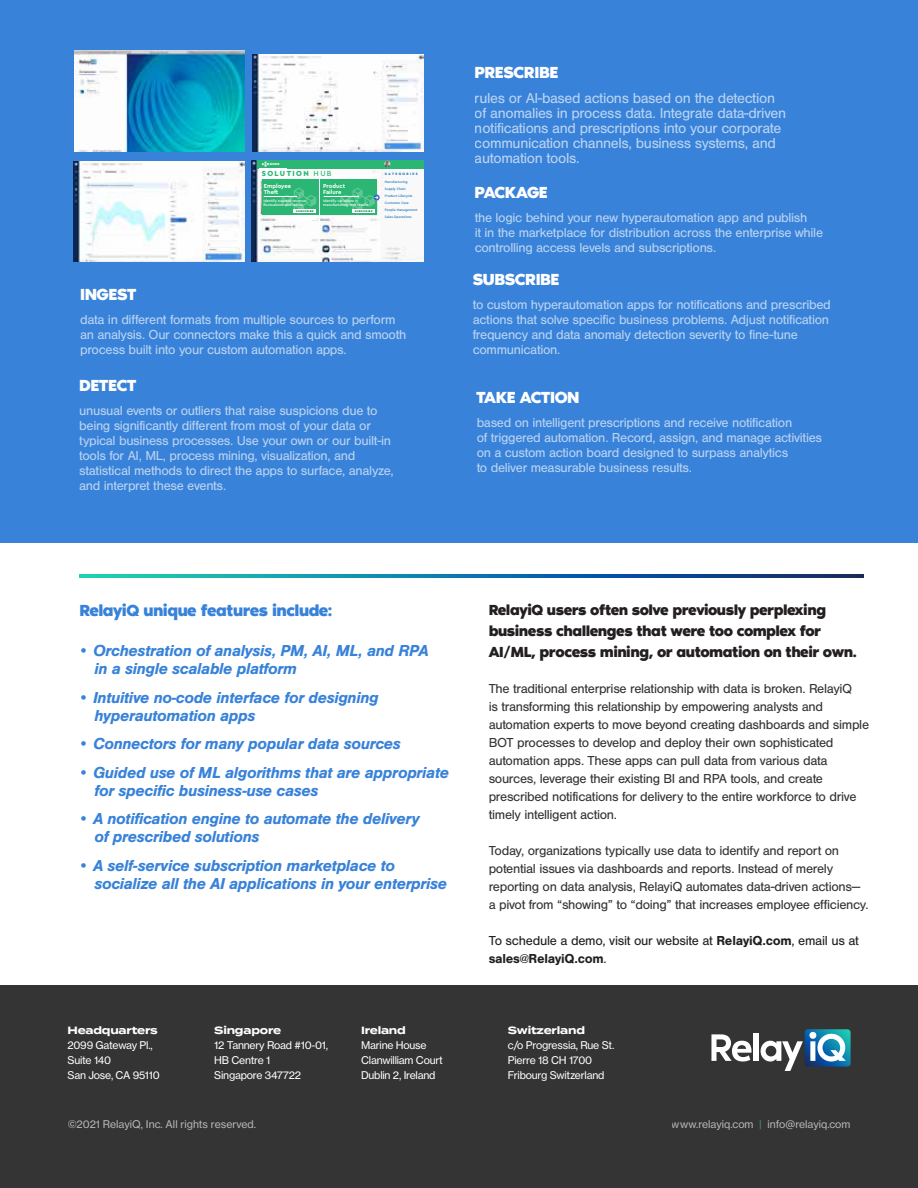
<style>
.page{position:relative;width:918px;height:1188px;background:#fff}
.page>*{position:absolute;margin:0;border:0;box-sizing:border-box;transform-origin:0 0}
.t1{font:italic 700 16.5px/18px "Nimbus San";letter-spacing:-.025em;color:#3882d9}
.t2{font:700 16.5px "Noir Pro";letter-spacing:-.035em;color:#fff}
.t3{font:700 16.5px "Noir Pro";letter-spacing:-.035em;color:#3882d9}
.t4{font:15px/15px "Nimbus San";letter-spacing:-.025em;color:#fff}
.t5{font:700 15px/21px "Noir Pro";letter-spacing:-.035em;color:#231f20}
.t6{font:13.5px/15px "Nimbus San";letter-spacing:-.025em;color:#fff}
.t7{font:13.5px/18px "Nimbus San";letter-spacing:-.025em;color:#343434}
.t8{font:13.5px/18px "Nimbus San";letter-spacing:-.02em;color:#231f20}
.t9{font:10.5px/15px "N Haas Grotesk TX Pro 55 Rg";letter-spacing:-.02em;color:#fff}
.t10{font:10.5px "N Haas Grotesk TX Pro 55 Rg";color:#fff}
.t11{font:700 10.5px "Termina";letter-spacing:-.02em;color:#fff}
.t12{font:900 7.65px "Cera Pro";letter-spacing:.18em;color:#2bb673}
.t13{font:700 6px/6.3px "Cera Pro";color:#fff}
.t14{font:500 3.75px/3.8px "Cera Pro";color:#fff}
.t15{font:900 3.75px "Cera Pro";color:#fff}
.t16{font:500 3.45px/7.2px "Cera Pro";color:#1c75bc}
.t17{font:900 3.45px "Cera Pro";letter-spacing:.4em;color:#1c75bc}
.t18{font:900 2.7px "Cera Pro";letter-spacing:.18em;color:#006838}
.s1{font-weight:500}
.s2{font-weight:700}
.s3{color:#4ac5b3}
</style>
<div class="page">
<div style="left:0;top:986px;width:918px;height:202px;background:#343434"></div>
<div style="left:0;top:0;width:918px;height:543px;background:#3882d9"></div>
<svg style="left:309px;top:575px;width:554px;height:2px"></svg>
<svg style="left:711px;top:1034px;width:41px;height:28px"></svg>
<div style="left:754px;top:1033px;width:5px;height:28px;background:#fff"></div>
<svg style="left:761px;top:1029px;width:90px;height:42px"></svg>
<img style="left:309px;top:54px;width:114px;height:98px">
<img style="left:309px;top:168px;width:115px;height:93px">
<div style="left:258px;top:160px;width:166px;height:8px;background:#2bb673"></div>
<div style="left:262px;top:179px;width:56px;height:36px;background:#2bb673"></div>
<div style="left:321px;top:179px;width:56px;height:36px;background:#2bb673"></div>
<svg style="left:309px;top:195px;width:7px;height:12px"></svg>
<hr style="left:324px;top:196px;width:35px;height:1px;background:#fff">
<svg style="left:340px;top:188px;width:40px;height:26px"></svg>
<div style="left:384px;top:169px;width:22px;height:37px;background:#f9f9f9"></div>
<div style="left:290px;top:215px;width:26px;height:5px;background:#fff"></div>
<hr style="left:294px;top:209px;width:22px;height:4px;background:#fff">
<hr style="left:352px;top:209px;width:23px;height:4px;background:#fff">
<svg style="left:384px;top:161px;width:6px;height:6px"></svg>
<img style="left:0;top:50px;width:309px;height:936px">
<p class="t2" style="left:80px;top:281px;width:58px">INGEST</p>
<p class="t15" style="left:270px;top:161px;width:11px">Acme</p>
<p class="t13" style="left:264px;top:182px;width:29px">Employee<br>Theft</p>
<p class="t14" style="left:263px;top:199px;width:44px">Identify suspect revenue fluctuations and losses</p>
<p class="t14" style="left:323px;top:198px;width:47px">Identify variations in manufacturing test results</p>
<p class="t12" style="left:262px;top:169px;width:71px">SOLUTION <span class="s1">HUB</span></p>
<p class="t17" style="left:385px;top:172px;width:35px">CATEGORIES</p>
<p class="t16" style="left:385px;top:178px;width:34px">Manufacturing<br>Supply Chain<br>Product Lifecycle<br>Customer Care<br>People Management<br>Sales Operations</p>
<p class="t13" style="left:323px;top:182px;width:24px">Product<br>Failure</p>
<p class="t18" style="left:296px;top:210px;width:19px">SUBSCRIBE</p>
<p class="t18" style="left:355px;top:210px;width:19px">SUBSCRIBE</p>
<p class="t6" style="left:80px;top:312px;width:328px">data in different formats from multiple sources to perform an analysis. Our connectors make this a quick and smooth process built into your custom automation apps.</p>
<p class="t2" style="left:79px;top:372px;width:59px">DETECT</p>
<p class="t6" style="left:79px;top:404px;width:316px">unusual events or outliers that raise suspicions due to being significantly different from most of your data or typical business processes. Use your own or our built-in tools for AI, ML, process mining, visualization, and statistical methods to direct the apps to surface, analyze, and interpret these events.</p>
<p class="t2" style="left:474px;top:59px;width:85px">PRESCRIBE</p>
<p class="t4" style="left:475px;top:91px;width:313px">rules or AI-based actions based on the detection of anomalies in process data. Integrate data-driven notifications and prescriptions into your corporate communication channels, business systems, and automation tools.</p>
<p class="t2" style="left:474px;top:179px;width:75px">PACKAGE</p>
<p class="t6" style="left:475px;top:210px;width:350px">the logic behind your new hyperautomation app and publish<br>it in the marketplace for distribution across the enterprise while controlling access levels and subscriptions.</p>
<p class="t2" style="left:473px;top:266px;width:88px">SUBSCRIBE</p>
<p class="t6" style="left:473px;top:298px;width:360px">to custom hyperautomation apps for notifications and prescribed actions that solve specific business problems. Adjust notification frequency and data anomaly detection severity to fine-tune communication.</p>
<p class="t2" style="left:476px;top:384px;width:105px">TAKE ACTION</p>
<p class="t6" style="left:477px;top:416px;width:347px">based on intelligent prescriptions and receive notification<br>of triggered automation. Record, assign, and manage activities on a custom action board designed to surpass analytics<br>to deliver measurable business results.</p>
<p class="t3" style="left:79px;top:597px;width:255px">RelayiQ unique features include:</p>
<p class="t1" style="left:94px;top:642px;width:336px;text-indent:-17px">• Orchestration of analysis, PM, AI, ML, and RPA in a single scalable platform</p>
<p class="t1" style="left:94px;top:688px;width:286px;text-indent:-17px">• Intuitive no-code interface for designing hyperautomation apps</p>
<p class="t1" style="left:78px;top:735px;width:325px">• Connectors for many popular data sources</p>
<p class="t1" style="left:94px;top:763px;width:356px;text-indent:-17px">• Guided use of ML algorithms that are appropriate for specific business-use cases</p>
<p class="t1" style="left:94px;top:810px;width:327px;text-indent:-17px">• A notification engine to automate the delivery of prescribed solutions</p>
<p class="t1" style="left:94px;top:856px;width:354px;text-indent:-17px">• A self-service subscription marketplace to socialize all the AI applications in your enterprise</p>
<p class="t5" style="left:489px;top:598px;width:370px">RelayiQ users often solve previously perplexing business challenges that were too complex for<br>AI/ML, process mining, or automation on their own.</p>
<p class="t7" style="left:489px;top:679px;width:382px">The traditional enterprise relationship with data is broken. RelayiQ<br>is transforming this relationship by empowering analysts and automation experts to move beyond creating dashboards and simple BOT processes to develop and deploy their own sophisticated automation apps. These apps can pull data from various data sources, leverage their existing BI and RPA tools, and create prescribed notifications for delivery to the entire workforce to drive timely intelligent action.</p>
<p class="t7" style="left:489px;top:841px;width:382px">Today, organizations typically use data to identify and report on potential issues via dashboards and reports. Instead of merely reporting on data analysis, RelayiQ automates data-driven actions— a pivot from “showing” to “doing” that increases employee efficiency.</p>
<p class="t8" style="left:489px;top:931px;width:372px">To schedule a demo, visit our website at <span class="s2">RelayiQ.com</span>, email us at <span class="s2">sales@RelayiQ.com</span>.</p>
<p class="t11" style="left:68px;top:1022px;width:92px">Headquarters</p>
<p class="t9" style="left:68px;top:1037px;width:94px">2099 Gateway Pl.,<br>Suite 140<br>San Jose, CA 95110</p>
<p class="t11" style="left:214px;top:1022px;width:68px">Singapore</p>
<p class="t9" style="left:214px;top:1037px;width:115px">12 Tannery Road #10-01,<br>HB Centre 1<br>Singapore 347722</p>
<p class="t11" style="left:361px;top:1022px;width:46px">Ireland</p>
<p class="t9" style="left:361px;top:1037px;width:83px">Marine House<br>Clanwilliam Court<br>Dublin 2, Ireland</p>
<p class="t11" style="left:508px;top:1022px;width:79px">Switzerland</p>
<p class="t9" style="left:508px;top:1037px;width:108px">c/o Progressia, Rue St.<br>Pierre 18 CH 1700<br>Fribourg Switzerland</p>
<p class="t10" style="left:68px;top:1118px;width:190px">©2021 RelayiQ, Inc. All rights reserved.</p>
<p class="t10" style="left:672px;top:1118px;width:180px">www.relayiq.com <span class="s3">|</span> info@relayiq.com</p>
</div>
